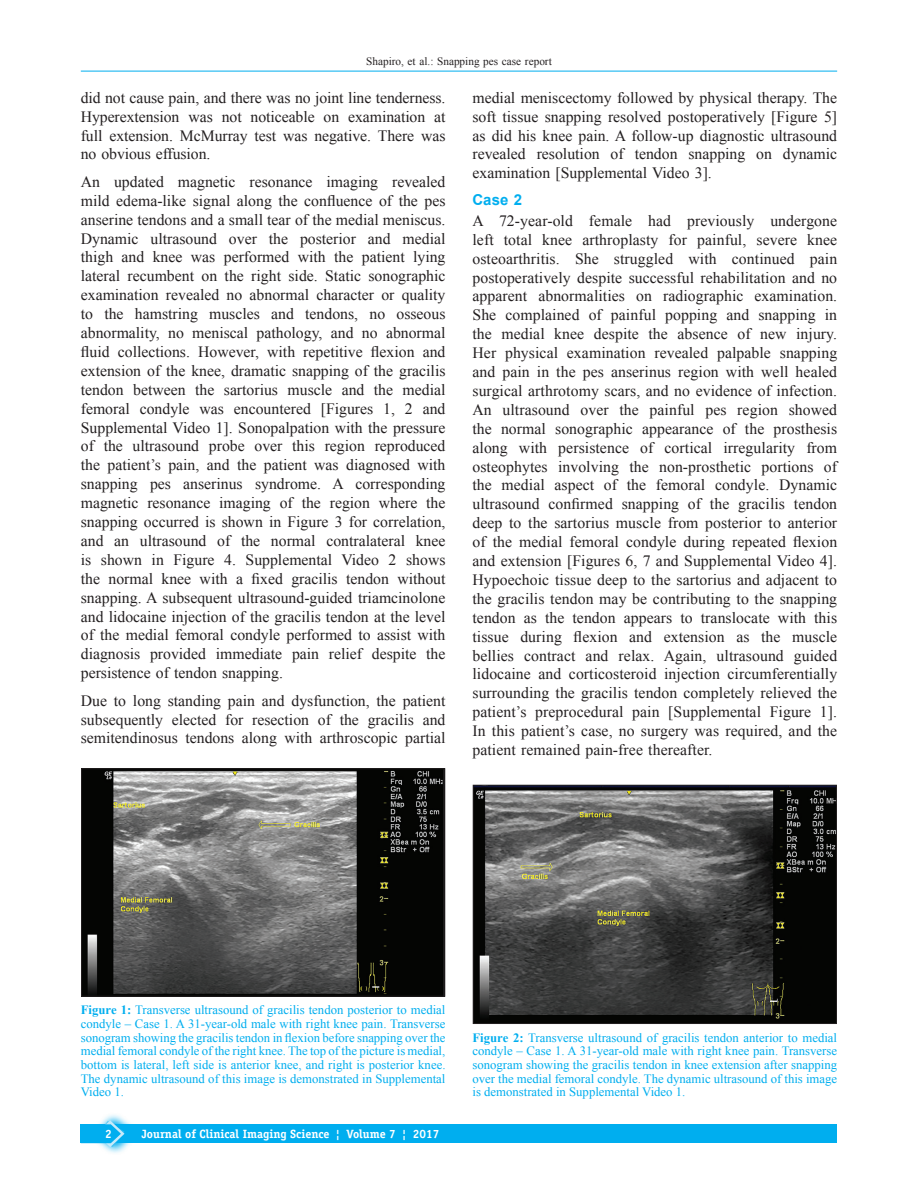
<style>
.page{position:relative;width:918px;height:1188px;background:#fff}
.page>*{position:absolute;margin:0;border:0;box-sizing:border-box;transform-origin:0 0}
.TX{font:15.75px/18.9px "Times New Roman";color:#231f20;text-align:justify}
.t1{font:700 15px "Arial";color:#00aeef}
.FGC{font:12.75px/13.6px "Times New Roman";color:#00aeef;text-align:justify}
.AH{font:700 12px "Officina Serif";color:#fff}
.t2{font:11.25px "Times New Roman";color:#231f20}
.s1{font-weight:700}
</style>
<div class="page">
<hr style="left:81px;top:71px;width:756px;height:1px;background:#00aeef">
<div style="left:81px;top:1124px;width:756px;height:19px;background:#00aeef"></div>
<svg style="left:103px;top:1114px;width:28px;height:39px"></svg>
<svg style="left:81px;top:1120px;width:44px;height:27px"></svg>
<img style="left:83px;top:771px;width:360px;height:223px">
<div style="left:81px;top:769px;width:364px;height:227px;border:1px solid #231f20"></div>
<img style="left:475px;top:787px;width:360px;height:235px">
<div style="left:473px;top:785px;width:364px;height:239px;border:1px solid #231f20"></div>
<p class="t2" style="left:366px;top:53px;width:187px">Shapiro, et al.: Snapping pes case report</p>
<p class="TX" style="left:81px;top:88px;width:366px">did not cause pain, and there was no joint line tenderness.<br>Hyperextension was not noticeable on examination at full extension. McMurray test was negative. There was no obvious effusion.</p>
<p class="TX" style="left:81px;top:172px;width:366px">An updated magnetic resonance imaging revealed mild edema‑like signal along the confluence of the pes anserine tendons and a small tear of the medial meniscus.<br>Dynamic ultrasound over the posterior and medial thigh and knee was performed with the patient lying lateral recumbent on the right side. Static sonographic examination revealed no abnormal character or quality to the hamstring muscles and tendons, no osseous abnormality, no meniscal pathology, and no abnormal fluid collections. However, with repetitive flexion and extension of the knee, dramatic snapping of the gracilis tendon between the sartorius muscle and the medial femoral condyle was encountered [Figures 1, 2 and Supplemental Video 1]. Sonopalpation with the pressure of the ultrasound probe over this region reproduced the patient’s pain, and the patient was diagnosed with snapping pes anserinus syndrome. A corresponding magnetic resonance imaging of the region where the snapping occurred is shown in Figure 3 for correlation, and an ultrasound of the normal contralateral knee is shown in Figure 4. Supplemental Video 2 shows the normal knee with a fixed gracilis tendon without snapping. A subsequent ultrasound‑guided triamcinolone and lidocaine injection of the gracilis tendon at the level of the medial femoral condyle performed to assist with diagnosis provided immediate pain relief despite the persistence of tendon snapping.</p>
<p class="TX" style="left:81px;top:690px;width:366px">Due to long standing pain and dysfunction, the patient subsequently elected for resection of the gracilis and semitendinosus tendons along with arthroscopic partial</p>
<p class="TX" style="left:472px;top:88px;width:366px">medial meniscectomy followed by physical therapy. The soft tissue snapping resolved postoperatively [Figure 5] as did his knee pain. A follow‑up diagnostic ultrasound revealed resolution of tendon snapping on dynamic examination [Supplemental Video 3].</p>
<h2 class="t1" style="left:472px;top:190px;width:51px">Case 2</h2>
<p class="TX" style="left:472px;top:211px;width:366px">A 72‑year‑old female had previously undergone left total knee arthroplasty for painful, severe knee osteoarthritis. She struggled with continued pain postoperatively despite successful rehabilitation and no apparent abnormalities on radiographic examination.<br>She complained of painful popping and snapping in the medial knee despite the absence of new injury.<br>Her physical examination revealed palpable snapping and pain in the pes anserinus region with well healed surgical arthrotomy scars, and no evidence of infection.<br>An ultrasound over the painful pes region showed the normal sonographic appearance of the prosthesis along with persistence of cortical irregularity from osteophytes involving the non‑prosthetic portions of the medial aspect of the femoral condyle. Dynamic ultrasound confirmed snapping of the gracilis tendon deep to the sartorius muscle from posterior to anterior of the medial femoral condyle during repeated flexion and extension [Figures 6, 7 and Supplemental Video 4].<br>Hypoechoic tissue deep to the sartorius and adjacent to the gracilis tendon may be contributing to the snapping tendon as the tendon appears to translocate with this tissue during flexion and extension as the muscle bellies contract and relax. Again, ultrasound guided lidocaine and corticosteroid injection circumferentially surrounding the gracilis tendon completely relieved the patient’s preprocedural pain [Supplemental Figure 1].<br>In this patient’s case, no surgery was required, and the patient remained pain‑free thereafter.</p>
<p class="FGC" style="left:81px;top:1003px;width:366px"><span class="s1">Figure 1:</span> Transverse ultrasound of gracilis tendon posterior to medial condyle – Case 1. A 31‑year‑old male with right knee pain. Transverse sonogram showing the gracilis tendon in flexion before snapping over the medial femoral condyle of the right knee. The top of the picture is medial, bottom is lateral, left side is anterior knee, and right is posterior knee.<br>The dynamic ultrasound of this image is demonstrated in Supplemental Video 1.</p>
<p class="AH" style="left:105px;top:1126px;width:8px">2</p>
<p class="AH" style="left:142px;top:1127px;width:299px">Journal of Clinical Imaging Science ¦ Volume 7 ¦ 2017</p>
<p class="FGC" style="left:472px;top:1030px;width:366px"><span class="s1">Figure 2:</span> Transverse ultrasound of gracilis tendon anterior to medial condyle – Case 1. A 31‑year‑old male with right knee pain. Transverse sonogram showing the gracilis tendon in knee extension after snapping over the medial femoral condyle. The dynamic ultrasound of this image is demonstrated in Supplemental Video 1.</p>
</div>
